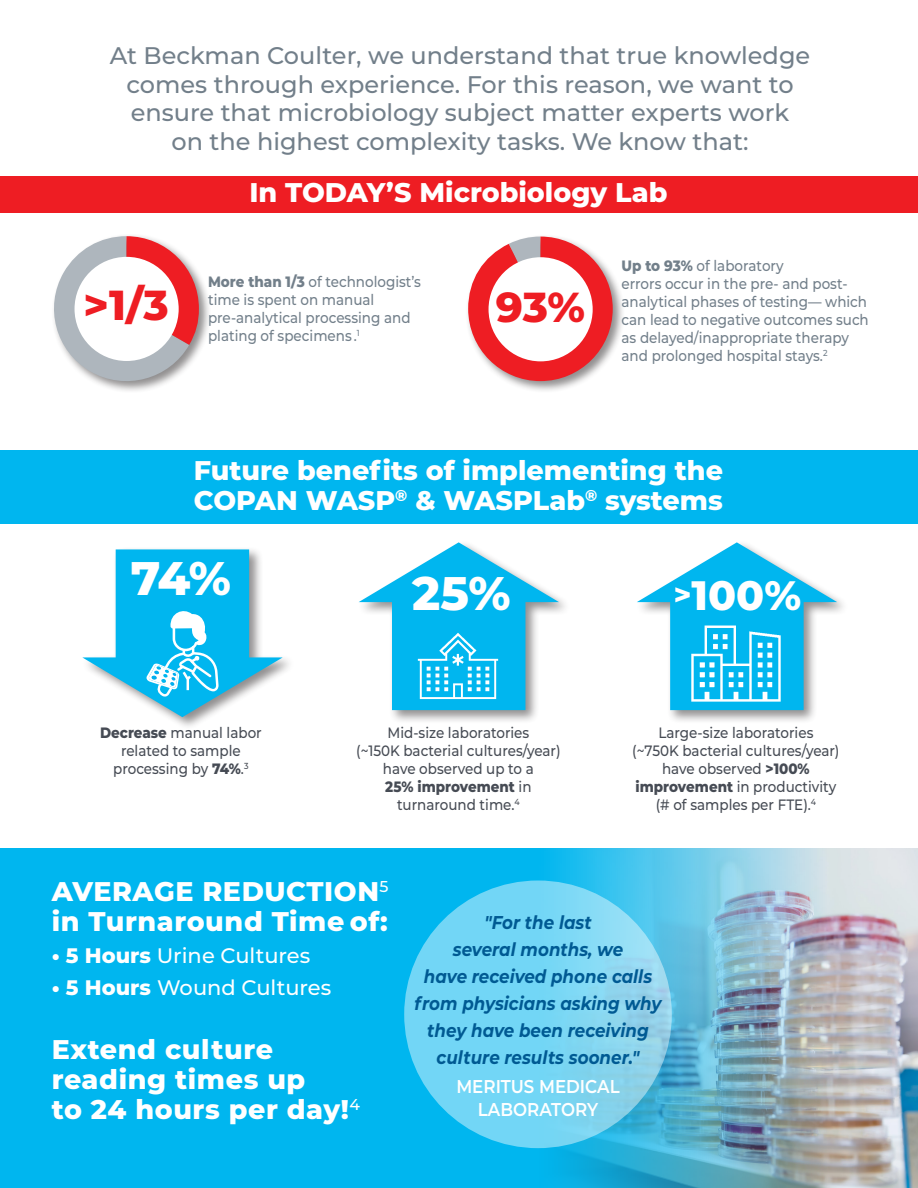
<style>
.page{position:relative;width:918px;height:1188px;background:#fff}
.page>*{position:absolute;margin:0;border:0;box-sizing:border-box;transform-origin:0 0}
.t1{font:800 47.1px "Montserrat";color:#fff}
.t2{font:800 41.85px "Montserrat";color:#ee1d23}
.t3{font:800 41.1px "Montserrat";color:#fff}
.t4{font:800 27px/30px "Montserrat";letter-spacing:.01em;color:#fff}
.t5{font:500 24px/28.8px "Montserrat";color:#727f8a;text-align:center}
.t6{font:500 21px "Montserrat";color:#fff}
.t7{font:italic 700 18.6px/27px "Montserrat";color:#005a93;text-align:center;scale:.9 1}
.t8{font:600 18.6px/22.5px "Montserrat";color:#fff;text-align:center;scale:.9 1}
.t9{font:500 15px/18px "Montserrat";color:#464b54;text-align:center;scale:.9 1}
.t10{font:500 15px/18px "Montserrat";color:#727f8a;scale:.9 1}
.s1{font-weight:800}
.s2{font-size:29.1px}
</style>
<div class="page">
<div style="left:0;top:176px;width:918px;height:37px;background:#ee1d23"></div>
<div style="left:51px;top:234px;width:160px;height:160px;background:#231f20;opacity:.5"></div>
<svg style="left:51px;top:236px;width:148px;height:155px"></svg>
<div style="left:75px;top:257px;width:104px;height:104px;background:#fff;border-radius:50%"></div>
<div style="left:466px;top:234px;width:159px;height:159px;background:#231f20;opacity:.5"></div>
<svg style="left:468px;top:237px;width:145px;height:144px"></svg>
<div style="left:489px;top:257px;width:104px;height:104px;background:#fff;border-radius:50%"></div>
<div style="left:0;top:450px;width:918px;height:73px;background:#00b6ef"></div>
<div style="left:357px;top:540px;width:214px;height:184px;background:#231f20;opacity:.5"></div>
<svg style="left:359px;top:542px;width:200px;height:168px"></svg>
<div style="left:635px;top:540px;width:215px;height:184px;background:#231f20;opacity:.5"></div>
<svg style="left:637px;top:542px;width:200px;height:168px"></svg>
<div style="left:0;top:849px;width:918px;height:339px;background:#00b6ef"></div>
<img style="left:404px;top:849px;width:514px;height:339px">
<img style="left:412px;top:625px;width:93px;height:75px">
<img style="left:679px;top:619px;width:114px;height:88px">
<svg style="left:82px;top:549px;width:201px;height:168px"></svg>
<svg style="left:404px;top:881px;width:268px;height:267px;background:#7bd6f3"></svg>
<p class="t5" style="left:110px;top:40px;width:702px">At Beckman Coulter, we understand that true knowledge comes through experience. For this reason, we want to ensure that microbiology subject matter experts work<br>on the highest complexity tasks. We know that:</p>
<p class="t4" style="left:249px;top:176px;width:420px">In TODAY’S Microbiology Lab</p>
<p class="t10" style="left:208px;top:272px;width:238px"><span class="s1">More than 1/3</span> of technologist’s time is spent on manual pre-analytical processing and plating of specimens .<sup>1</sup></p>
<h2 class="t2" style="left:84px;top:275px;width:87px">&gt;1/3</h2>
<h2 class="t2" style="left:496px;top:276px;width:91px">93%</h2>
<p class="t10" style="left:622px;top:256px;width:276px"><span class="s1">Up to 93%</span> of laboratory<br>errors occur in the pre- and post&shy;analytical phases of testing— which can lead to negative outcomes such as delayed/inappropriate therapy and prolonged hospital stays.<sup>2</sup></p>
<p class="t4" style="left:194px;top:454px;width:531px">Future benefits of implementing the<br>COPAN WASP<sup>®</sup> &amp; WASPLab<sup>®</sup> systems</p>
<p class="t1" style="left:131px;top:544px;width:102px">74%</p>
<p class="t1" style="left:412px;top:558px;width:100px">25%</p>
<p class="t3" style="left:674px;top:565px;width:129px"><span class="s2">&gt;</span>100%</p>
<p class="t9" style="left:100px;top:723px;width:181px"><span class="s1">Decrease</span> manual labor related to sample processing by <span class="s1">74%</span>.<sup>3</sup></p>
<p class="t9" style="left:356px;top:723px;width:229px">Mid-size laboratories<br>(~150K bacterial cultures/year) have observed up to a<br><span class="s1">25% improvement</span> in turnaround time.<sup>4</sup></p>
<p class="t9" style="left:632px;top:723px;width:232px">Large-size laboratories<br>(~750K bacterial cultures/year) have observed <span class="s1">&gt;100% improvement</span> in productivity (# of samples per FTE).<sup>4</sup></p>
<p class="t4" style="left:52px;top:875px;width:338px">AVERAGE REDUCTION<sup>5 </sup>in Turnaround Time of:</p>
<p class="t6" style="left:52px;top:941px;width:260px"><span class="s1">• 5 Hours</span> Urine Cultures</p>
<p class="t6" style="left:52px;top:973px;width:281px"><span class="s1">• 5 Hours</span> Wound Cultures</p>
<p class="t4" style="left:52px;top:1033px;width:310px">Extend culture reading times up<br>to 24 hours per day!<sup>4</sup></p>
<p class="t7" style="left:414px;top:908px;width:276px">"For the last<br>several months, we<br>have received phone calls from physicians asking why they have been receiving culture results sooner."</p>
<p class="t8" style="left:456px;top:1074px;width:183px">MERITUS MEDICAL<br>LABORATORY</p>
</div>
